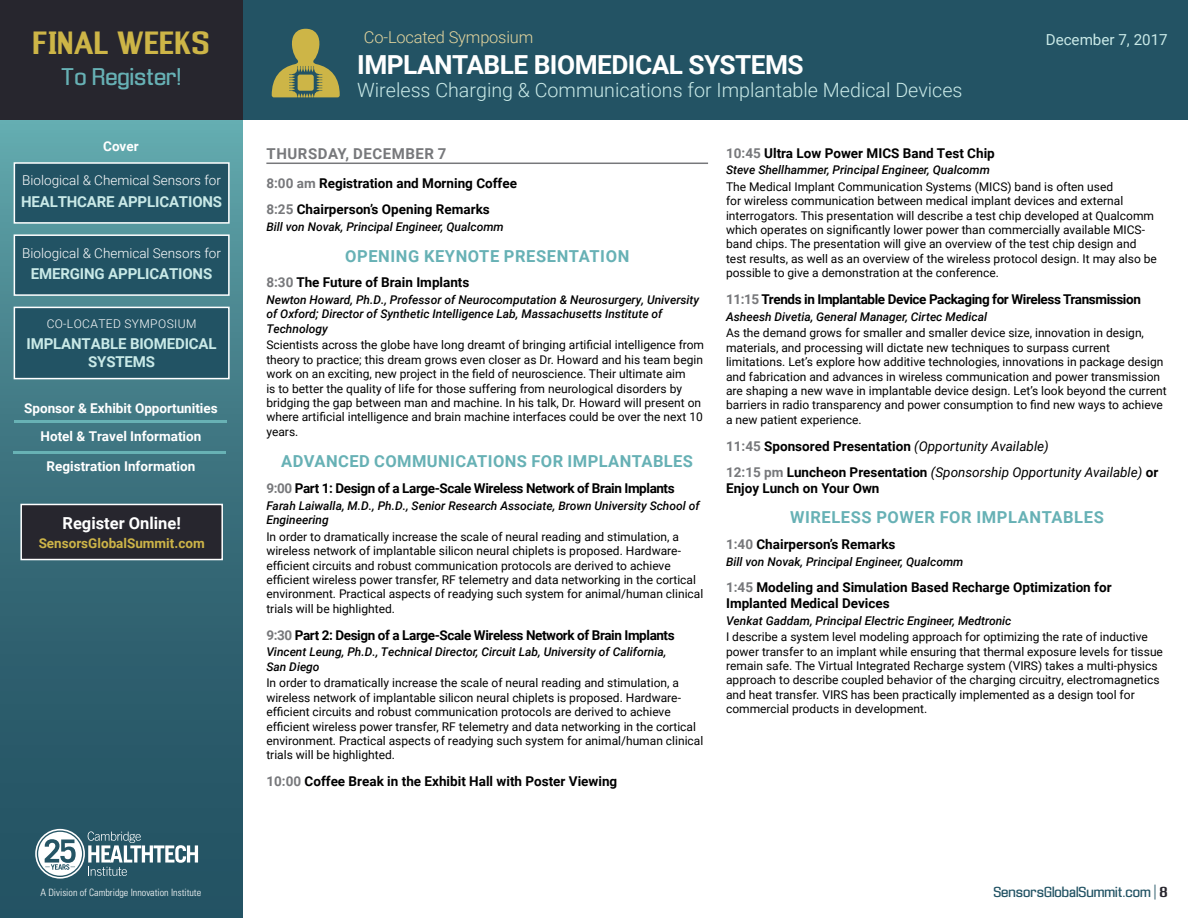
<style>
.page{position:relative;width:1188px;height:918px;background:#fff}
.page>*{position:absolute;margin:0;border:0;box-sizing:border-box;transform-origin:0 0}
.t1{font:700 30px "Enigmatic";color:#cdb547}
.t2{font:700 26.25px "Roboto";letter-spacing:-.02em;color:#fff}
.t3{font:22.5px "Enigmatic";color:#67b1b5}
.t4{font:300 19.65px "Roboto";color:#c9e9e7}
.t5{font:700 16.5px "Roboto";letter-spacing:.035em;color:#67b1b5}
.t6{font:300 16.5px "Roboto";letter-spacing:-.01em;color:#e4d59e}
.t7{font:700 16.5px "Roboto";color:#fff}
.t8{font:15.15px "Roboto";color:#c9e9e7}
.t9{font:700 15px/18px "Roboto";letter-spacing:-.01em;color:#c9e9e7;text-align:center}
.t10{font:700 15px "Roboto";letter-spacing:.035em;color:#77787b}
.t11{font:700 13.5px/26px "Roboto";color:#000}
.t12{font:700 13.5px "Roboto";letter-spacing:-.03em;color:#000}
.t13{font:italic 13.5px/26px "Roboto";color:#000}
.t14{font:700 13.5px/28px "Roboto";color:#fff;text-align:center}
.t15{font:300 13.5px "Roboto";color:#fff}
.t16{font:13.5px "Enigmatic";color:#225364}
.t17{font:700 13.5px "Roboto";color:#cdb448}
.t18{font:12px/14.4px "Roboto";color:#000}
.t19{font:italic 500 12px/14.4px "Roboto";color:#000}
.t20{font:300 12px "Roboto";letter-spacing:.035em;color:#fff}
.t21{font:300 condensed 10.05px "Univers LT Std";color:#fff}
.s1{color:#77787b}
.s2{font-weight:700;font-style:normal;color:#77787b}
.s3{font-weight:700;font-style:normal}
.s4{font-weight:700;color:#28262e}
</style>
<div class="page">
<div style="left:0;top:114px;width:243px;height:804px;background:linear-gradient(to bottom,#5ea1a7,#1c4759)"></div>
<div style="left:0;top:0;width:243px;height:120px;background:#27262e"></div>
<div style="left:14px;top:163px;width:215px;height:60px;background:#225364"></div>
<div style="left:14px;top:162px;width:216px;height:62px;border:2px solid #fff"></div>
<div style="left:14px;top:235px;width:215px;height:60px;background:#225364"></div>
<div style="left:14px;top:234px;width:216px;height:62px;border:2px solid #fff"></div>
<div style="left:14px;top:307px;width:215px;height:72px;background:#225364"></div>
<div style="left:14px;top:307px;width:216px;height:72px;border:2px solid #fff"></div>
<hr style="left:13px;top:451px;width:213px;height:2px;background:#68b2b5">
<hr style="left:14px;top:421px;width:213px;height:2px;background:#68b2b5">
<div style="left:21px;top:504px;width:201px;height:56px;background:#27262e"></div>
<div style="left:20px;top:504px;width:203px;height:56px;border:2px solid #fff"></div>
<svg style="left:88px;top:831px;width:110px;height:45px;background:#5a7e8b"></svg>
<div style="left:35px;top:829px;width:50px;height:50px;border:2px solid #fff;border-radius:50%"></div>
<svg style="left:38px;top:832px;width:44px;height:44px"></svg>
<div style="left:243px;top:0;width:945px;height:120px;background:#235364"></div>
<svg style="left:272px;top:29px;width:68px;height:68px"></svg>
<hr style="left:266px;top:163px;width:442px;height:1px;background:#77787b">
<h1 class="t1" style="left:32px;top:26px;width:179px">FINAL WEEKS</h1>
<h3 class="t3" style="left:61px;top:64px;width:122px">To Register!</h3>
<p class="t14" style="left:103px;top:131px;width:37px">Cover</p>
<p class="t15" style="left:22px;top:171px;width:200px">Biological &amp; Chemical Sensors for</p>
<p class="t9" style="left:21px;top:192px;width:203px">HEALTHCARE APPLICATIONS</p>
<p class="t15" style="left:22px;top:243px;width:200px">Biological &amp; Chemical Sensors for</p>
<p class="t9" style="left:31px;top:264px;width:183px">EMERGING APPLICATIONS</p>
<p class="t20" style="left:47px;top:316px;width:151px">CO-LOCATED SYMPOSIUM</p>
<p class="t9" style="left:27px;top:335px;width:192px">IMPLANTABLE BIOMEDICAL<br>SYSTEMS</p>
<p class="t14" style="left:24px;top:394px;width:195px">Sponsor &amp; Exhibit Opportunities<br>Hotel &amp; Travel Information</p>
<p class="t14" style="left:47px;top:451px;width:150px">Registration Information</p>
<h3 class="t7" style="left:63px;top:512px;width:120px">Register Online!</h3>
<p class="t17" style="left:39px;top:533px;width:168px">SensorsGlobalSummit.com</p>
<h3 class="t6" style="left:364px;top:26px;width:171px">Co-Located Symposium</h3>
<p class="t8" style="left:1046px;top:29px;width:124px">December 7, 2017</p>
<h2 class="t2" style="left:357px;top:46px;width:448px">IMPLANTABLE BIOMEDICAL SYSTEMS</h2>
<h3 class="t4" style="left:357px;top:77px;width:607px">Wireless Charging &amp; Communications for Implantable Medical Devices</h3>
<p class="t10" style="left:267px;top:143px;width:181px">THURSDAY, DECEMBER 7</p>
<p class="t11" style="left:266px;top:170px;width:252px"><span class="s1">8:00 am</span> Registration and Morning Coffee<br><span class="s1">8:25</span> Chairperson’s Opening Remarks</p>
<p class="t19" style="left:266px;top:219px;width:239px">Bill von Novak, Principal Engineer, Qualcomm</p>
<h3 class="t5" style="left:345px;top:244px;width:286px">OPENING KEYNOTE PRESENTATION</h3>
<p class="t11" style="left:266px;top:269px;width:205px"><span class="s1">8:30</span> The Future of Brain Implants</p>
<p class="t19" style="left:266px;top:292px;width:434px">Newton Howard, Ph.D., Professor of Neurocomputation &amp; Neurosurgery, University of Oxford; Director of Synthetic Intelligence Lab, Massachusetts Institute of<br>Technology</p>
<p class="t18" style="left:266px;top:337px;width:439px">Scientists across the globe have long dreamt of bringing artificial intelligence from theory to practice; this dream grows even closer as Dr. Howard and his team begin work on an exciting, new project in the field of neuroscience. Their ultimate aim<br>is to better the quality of life for those suffering from neurological disorders by bridging the gap between man and machine. In his talk, Dr. Howard will present on where artificial intelligence and brain machine interfaces could be over the next 10 years.</p>
<h3 class="t5" style="left:281px;top:450px;width:413px">ADVANCED COMMUNICATIONS FOR IMPLANTABLES</h3>
<p class="t12" style="left:266px;top:479px;width:410px"><span class="s1">9:00</span> Part 1: Design of a Large-Scale Wireless Network of Brain Implants</p>
<p class="t19" style="left:266px;top:498px;width:435px">Farah Laiwalla, M.D., Ph.D., Senior Research Associate, Brown University School of<br>Engineering</p>
<p class="t18" style="left:266px;top:529px;width:438px">In order to dramatically increase the scale of neural reading and stimulation, a wireless network of implantable silicon neural chiplets is proposed. Hardware&shy;efficient circuits and robust communication protocols are derived to achieve efficient wireless power transfer, RF telemetry and data networking in the cortical environment. Practical aspects of readying such system for animal/human clinical trials will be highlighted.</p>
<p class="t12" style="left:266px;top:626px;width:410px"><span class="s1">9:30</span> Part 2: Design of a Large-Scale Wireless Network of Brain Implants</p>
<p class="t19" style="left:266px;top:645px;width:402px">Vincent Leung, Ph.D., Technical Director, Circuit Lab, University of California,<br>San Diego</p>
<p class="t18" style="left:266px;top:676px;width:438px">In order to dramatically increase the scale of neural reading and stimulation, a wireless network of implantable silicon neural chiplets is proposed. Hardware&shy;efficient circuits and robust communication protocols are derived to achieve efficient wireless power transfer, RF telemetry and data networking in the cortical environment. Practical aspects of readying such system for animal/human clinical trials will be highlighted.</p>
<p class="t11" style="left:266px;top:768px;width:352px"><span class="s1">10:00</span> Coffee Break in the Exhibit Hall with Poster Viewing</p>
<p class="t11" style="left:726px;top:139px;width:270px"><span class="s1">10:45</span> Ultra Low Power MICS Band Test Chip</p>
<p class="t19" style="left:726px;top:162px;width:265px">Steve Shellhammer, Principal Engineer, Qualcomm</p>
<p class="t18" style="left:726px;top:179px;width:432px">The Medical Implant Communication Systems (MICS) band is often used<br>for wireless communication between medical implant devices and external interrogators. This presentation will describe a test chip developed at Qualcomm which operates on significantly lower power than commercially available MICS&shy;band chips. The presentation will give an overview of the test chip design and test results, as well as an overview of the wireless protocol design. It may also be possible to give a demonstration at the conference.</p>
<p class="t12" style="left:726px;top:290px;width:416px"><span class="s1">11:15</span> Trends in Implantable Device Packaging for Wireless Transmission</p>
<p class="t19" style="left:726px;top:309px;width:263px">Asheesh Divetia, General Manager, Cirtec Medical</p>
<p class="t18" style="left:726px;top:325px;width:442px">As the demand grows for smaller and smaller device size, innovation in design, materials, and processing will dictate new techniques to surpass current limitations. Let’s explore how additive technologies, innovations in package design and fabrication and advances in wireless communication and power transmission are shaping a new wave in implantable device design. Let’s look beyond the current barriers in radio transparency and power consumption to find new ways to achieve a new patient experience.</p>
<p class="t13" style="left:726px;top:432px;width:434px"><span class="s2">11:45</span> <span class="s3">Sponsored Presentation</span> (Opportunity Available)<br><span class="s2">12:15 pm</span> <span class="s3">Luncheon Presentation</span> (Sponsorship Opportunity Available) <span class="s3">or</span></p>
<p class="t11" style="left:726px;top:475px;width:155px">Enjoy Lunch on Your Own</p>
<h3 class="t5" style="left:790px;top:506px;width:315px">WIRELESS POWER FOR IMPLANTABLES</h3>
<p class="t11" style="left:726px;top:531px;width:171px"><span class="s1">1:40</span> Chairperson’s Remarks</p>
<p class="t19" style="left:726px;top:554px;width:239px">Bill von Novak, Principal Engineer, Qualcomm</p>
<p class="t11" style="left:726px;top:578px;width:387px;line-height:16.2px"><span class="s1">1:45</span> Modeling and Simulation Based Recharge Optimization for<br>Implanted Medical Devices</p>
<p class="t19" style="left:726px;top:613px;width:287px">Venkat Gaddam, Principal Electric Engineer, Medtronic</p>
<p class="t18" style="left:726px;top:629px;width:438px">I describe a system level modeling approach for optimizing the rate of inductive power transfer to an implant while ensuring that thermal exposure levels for tissue remain safe. The Virtual Integrated Recharge system (VIRS) takes a multi-physics approach to describe coupled behavior of the charging circuitry, electromagnetics and heat transfer. VIRS has been practically implemented as a design tool for commercial products in development.</p>
<p class="t21" style="left:40px;top:887px;width:162px">A Division of Cambridge Innovation Institute</p>
<p class="t16" style="left:993px;top:885px;width:176px">SensorsGlobalSummit.com | <span class="s4">8</span></p>
</div>
